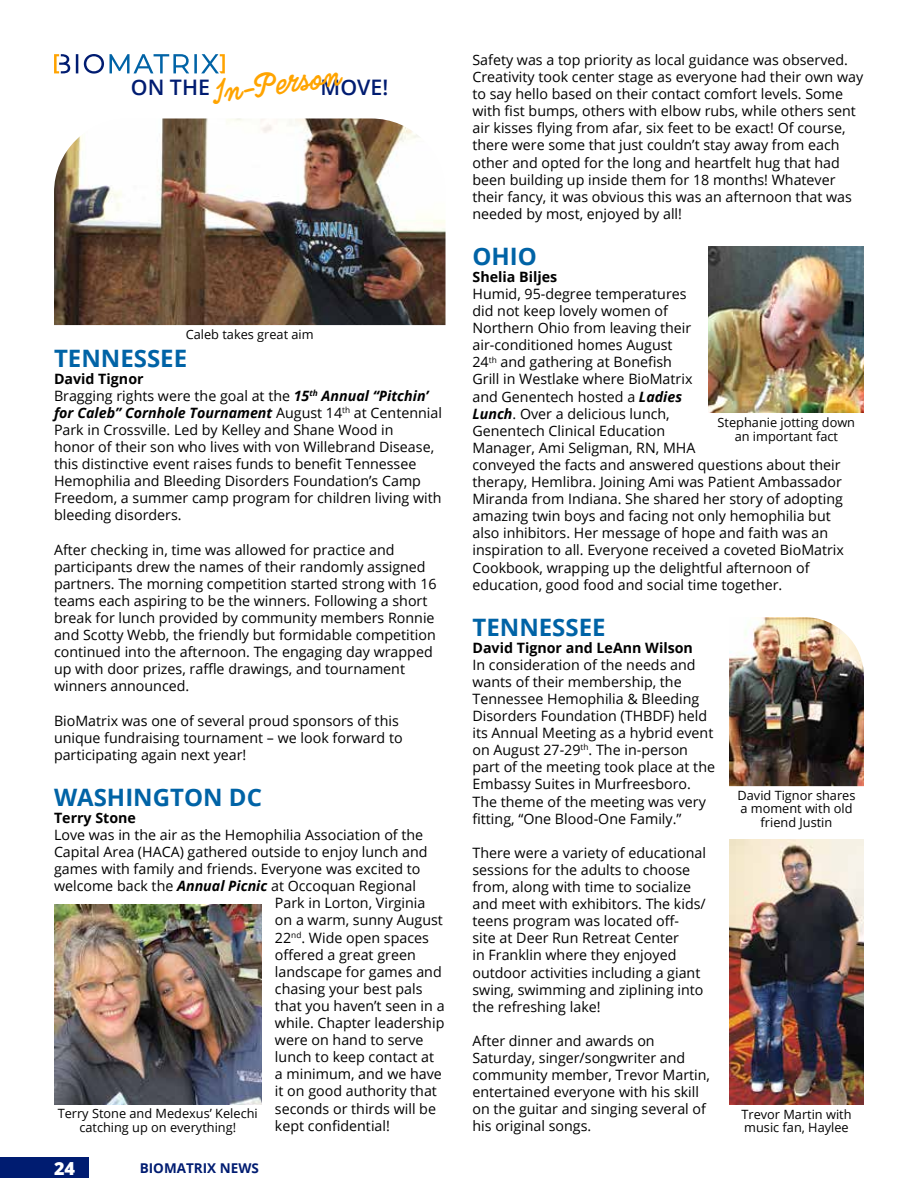
<style>
.page{position:relative;width:918px;height:1188px;background:#fff}
.page>*{position:absolute;margin:0;border:0;box-sizing:border-box;transform-origin:0 0}
.t1{font:27.3px "Quimby Gubernatorial";color:#ffa400}
.t2{font:700 24px "Open Sans";color:#0063a6}
.t3{font:600 21.3px "Open Sans";color:#001c71}
.t4{font:800 18px "Open Sans";color:#fff}
.t5{font:14.25px/17.1px "Open Sans";color:#000}
.t6{font:700 14.25px "Open Sans";color:#000}
.t7{font:700 13.5px "Open Sans";color:#001c71}
.t8{font:12.75px/13.5px "Open Sans";color:#000;text-align:center}
.s1{font-weight:700}
.s2{font-weight:700;font-style:italic}
</style>
<div class="page">
<div style="left:0;top:1158px;width:89px;height:20px;background:#001c71"></div>
<img style="left:709px;top:246px;width:155px;height:167px">
<img style="left:54px;top:118px;width:392px;height:207px">
<svg style="left:110px;top:54px;width:115px;height:19px"></svg>
<svg style="left:54px;top:54px;width:50px;height:20px"></svg>
<img style="left:729px;top:617px;width:135px;height:169px">
<img style="left:729px;top:839px;width:135px;height:266px">
<img style="left:54px;top:905px;width:207px;height:199px">
<h1 class="t1" style="left:210px;top:77px;width:129px;rotate:-8deg">In-Person</h1>
<h3 class="t3" style="left:131px;top:73px;width:81px">ON THE</h3>
<h3 class="t3" style="left:321px;top:73px;width:69px">MOVE!</h3>
<p class="t8" style="left:186px;top:328px;width:129px">Caleb takes great aim</p>
<h2 class="t2" style="left:54px;top:341px;width:135px">TENNESSEE</h2>
<p class="t5" style="left:54px;top:370px;width:390px"><span class="s1">David Tignor<br></span>Bragging rights were the goal at the <span class="s2">15</span><sup>th</sup> <span class="s2">Annual “Pitchin’ for Caleb” Cornhole Tournament</span> August 14<sup>th</sup> at Centennial Park in Crossville. Led by Kelley and Shane Wood in<br>honor of their son who lives with von Willebrand Disease, this distinctive event raises funds to benefit Tennessee Hemophilia and Bleeding Disorders Foundation’s Camp Freedom, a summer camp program for children living with bleeding disorders.</p>
<p class="t5" style="left:54px;top:541px;width:384px">After checking in, time was allowed for practice and participants drew the names of their randomly assigned partners. The morning competition started strong with 16 teams each aspiring to be the winners. Following a short break for lunch provided by community members Ronnie and Scotty Webb, the friendly but formidable competition continued into the afternoon. The engaging day wrapped up with door prizes, raffle drawings, and tournament winners announced.</p>
<p class="t5" style="left:54px;top:712px;width:350px">BioMatrix was one of several proud sponsors of this unique fundraising tournament – we look forward to participating again next year!</p>
<h2 class="t2" style="left:54px;top:780px;width:209px">WASHINGTON DC</h2>
<p class="t6" style="left:54px;top:808px;width:84px">Terry Stone</p>
<p class="t5" style="left:54px;top:826px;width:371px">Love was in the air as the Hemophilia Association of the</p>
<p class="t5" style="left:54px;top:843px;width:375px">Capital Area (HACA) gathered outside to enjoy lunch and</p>
<p class="t5" style="left:54px;top:860px;width:368px">games with family and friends. Everyone was excited to</p>
<p class="t5" style="left:54px;top:877px;width:363px">welcome back the <span class="s2">Annual Picnic</span> at Occoquan Regional</p>
<p class="t5" style="left:275px;top:894px;width:152px">Park in Lorton, Virginia</p>
<p class="t5" style="left:275px;top:911px;width:170px">on a warm, sunny August</p>
<p class="t5" style="left:275px;top:928px;width:156px">22<sup>nd</sup>. Wide open spaces</p>
<p class="t5" style="left:275px;top:946px;width:142px">offered a great green</p>
<p class="t5" style="left:275px;top:963px;width:168px">landscape for games and</p>
<p class="t5" style="left:275px;top:980px;width:149px">chasing your best pals</p>
<p class="t5" style="left:275px;top:997px;width:171px">that you haven’t seen in a</p>
<p class="t5" style="left:275px;top:1014px;width:171px">while. Chapter leadership</p>
<p class="t5" style="left:275px;top:1031px;width:150px">were on hand to serve</p>
<p class="t5" style="left:275px;top:1048px;width:161px">lunch to keep contact at</p>
<p class="t5" style="left:275px;top:1065px;width:168px">a minimum, and we have</p>
<p class="t5" style="left:275px;top:1082px;width:163px">it on good authority that</p>
<p class="t5" style="left:275px;top:1099px;width:163px">seconds or thirds will be</p>
<p class="t5" style="left:275px;top:1117px;width:116px">kept confidential!</p>
<p class="t8" style="left:58px;top:1107px;width:202px">Terry Stone and Medexus’ Kelechi catching up on everything!</p>
<p class="t4" style="left:54px;top:1154px;width:23px">24</p>
<p class="t7" style="left:140px;top:1158px;width:121px">BIOMATRIX NEWS</p>
<p class="t5" style="left:472px;top:51px;width:392px">Safety was a top priority as local guidance was observed.<br>Creativity took center stage as everyone had their own way to say hello based on their contact comfort levels. Some with fist bumps, others with elbow rubs, while others sent air kisses flying from afar, six feet to be exact! Of course, there were some that just couldn’t stay away from each other and opted for the long and heartfelt hug that had been building up inside them for 18 months! Whatever their fancy, it was obvious this was an afternoon that was needed by most, enjoyed by all!</p>
<h2 class="t2" style="left:472px;top:239px;width:66px">OHIO</h2>
<p class="t6" style="left:472px;top:267px;width:86px">Shelia Biljes</p>
<p class="t5" style="left:472px;top:285px;width:373px">Humid, 95-degree temperatures<br>did not keep lovely women of<br>Northern Ohio from leaving their<br>air-conditioned homes August<br>24<sup>th</sup> and gathering at Bonefish<br>Grill in Westlake where BioMatrix<br>and Genentech hosted a <span class="s2">Ladies<br>Lunch</span>. Over a delicious lunch,<br>Genentech Clinical Education<br>Manager, Ami Seligman, RN, MHA<br>conveyed the facts and answered questions about their therapy, Hemlibra. Joining Ami was Patient Ambassador Miranda from Indiana. She shared her story of adopting amazing twin boys and facing not only hemophilia but also inhibitors. Her message of hope and faith was an inspiration to all. Everyone received a coveted BioMatrix Cookbook, wrapping up the delightful afternoon of education, good food and social time together.</p>
<h2 class="t2" style="left:472px;top:610px;width:135px">TENNESSEE</h2>
<p class="t6" style="left:472px;top:637px;width:222px">David Tignor and LeAnn Wilson</p>
<p class="t5" style="left:472px;top:656px;width:244px">In consideration of the needs and wants of their membership, the Tennessee Hemophilia &amp; Bleeding Disorders Foundation (THBDF) held its Annual Meeting as a hybrid event on August 27-29<sup>th</sup>. The in-person part of the meeting took place at the Embassy Suites in Murfreesboro.<br>The theme of the meeting was very fitting, “One Blood-One Family.”</p>
<p class="t5" style="left:473px;top:844px;width:235px">There were a variety of educational sessions for the adults to choose from, along with time to socialize and meet with exhibitors. The kids/ teens program was located off&shy;site at Deer Run Retreat Center<br>in Franklin where they enjoyed outdoor activities including a giant swing, swimming and ziplining into the refreshing lake!</p>
<p class="t5" style="left:473px;top:1032px;width:239px">After dinner and awards on<br>Saturday, singer/songwriter and community member, Trevor Martin, entertained everyone with his skill on the guitar and singing several of his original songs.</p>
<p class="t8" style="left:718px;top:416px;width:139px">Stephanie jotting down an important fact</p>
<p class="t8" style="left:738px;top:788px;width:119px">David Tignor shares a moment with old friend Justin</p>
<p class="t8" style="left:741px;top:1107px;width:112px;text-align:left">Trevor Martin with music fan, Haylee</p>
</div>
